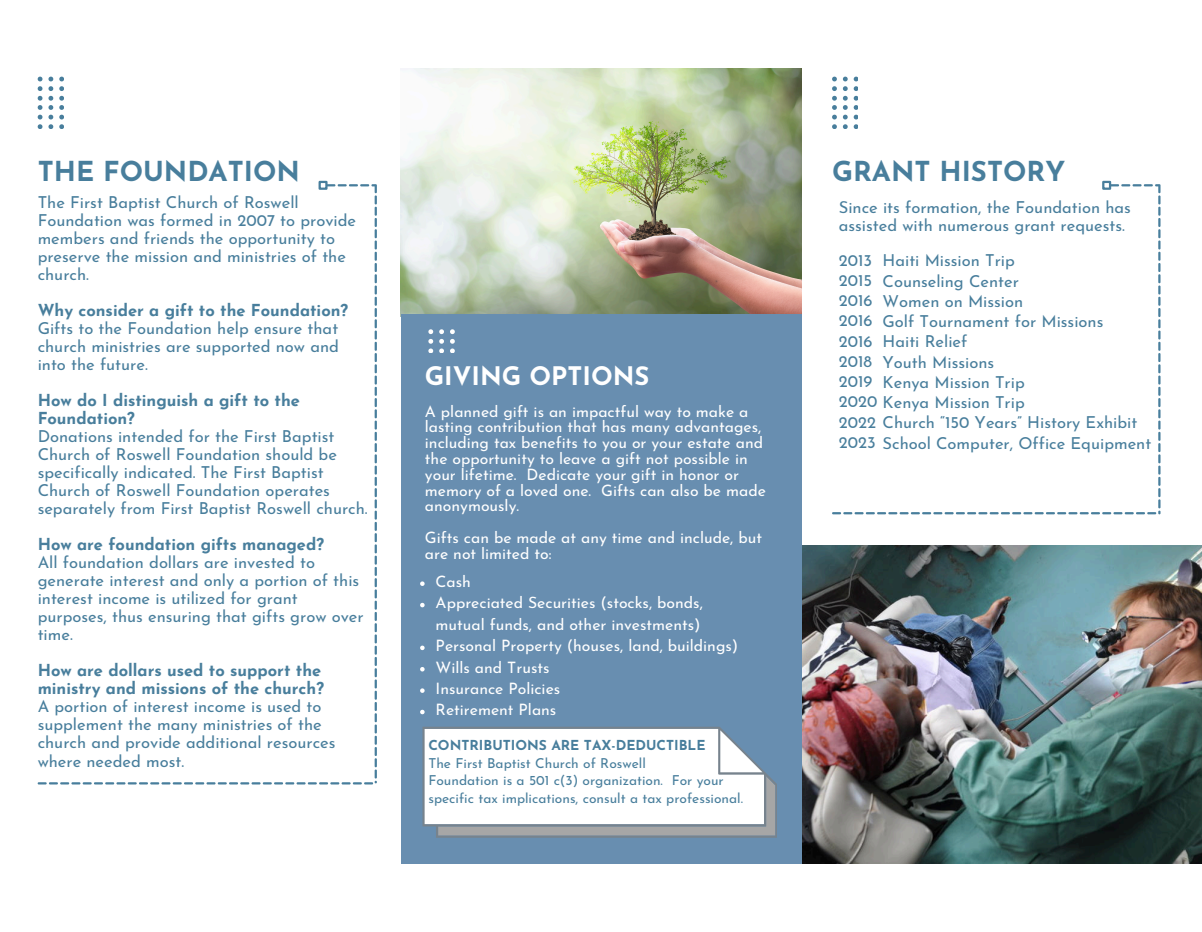
<style>
.page{position:relative;width:1202px;height:932px;background:#fff}
.page>*{position:absolute;margin:0;border:0;box-sizing:border-box;transform-origin:0 0}
.t1{font:700 27.45px "Josefin Sans";color:#487e9c}
.t2{font:700 25.5px "Josefin Sans";color:#fff}
.t3{font:16.5px/18px "Josefin Sans";color:#487e9c}
.t4{font:15.75px/15.8px "Josefin Sans";color:#fff}
.t5{font:13.8px/17.7px "Josefin Sans";color:#487e9c}
.t6{font:700 13.8px "Josefin Sans";color:#487e9c}
.s1{font-weight:700}
</style>
<div class="page">
<img style="left:801px;top:545px;width:400px;height:318px">
<img style="left:400px;top:68px;width:401px;height:246px">
<div style="left:400px;top:314px;width:401px;height:549px;background:#688eb0"></div>
<svg style="left:38px;top:77px;width:4px;height:52px"></svg>
<svg style="left:48px;top:77px;width:5px;height:52px"></svg>
<svg style="left:59px;top:77px;width:5px;height:52px"></svg>
<svg style="left:38px;top:184px;width:339px;height:600px"></svg>
<div style="left:318px;top:181px;width:9px;height:9px;border:2px solid #487e9c"></div>
<svg style="left:832px;top:77px;width:4px;height:52px"></svg>
<svg style="left:842px;top:77px;width:5px;height:52px"></svg>
<svg style="left:853px;top:77px;width:4px;height:52px"></svg>
<svg style="left:832px;top:184px;width:328px;height:330px"></svg>
<div style="left:1102px;top:181px;width:9px;height:9px;border:2px solid #487e9c"></div>
<svg style="left:428px;top:329px;width:5px;height:24px"></svg>
<svg style="left:439px;top:329px;width:5px;height:24px"></svg>
<svg style="left:450px;top:329px;width:4px;height:24px"></svg>
<svg style="left:422px;top:726px;width:355px;height:111px;background:#e5e8eb"></svg>
<svg style="left:420px;top:581px;width:4px;height:5px"></svg>
<svg style="left:420px;top:603px;width:4px;height:4px"></svg>
<svg style="left:420px;top:645px;width:4px;height:5px"></svg>
<svg style="left:420px;top:667px;width:4px;height:4px"></svg>
<svg style="left:420px;top:688px;width:4px;height:5px"></svg>
<svg style="left:420px;top:709px;width:4px;height:5px"></svg>
<h1 class="t1" style="left:38px;top:160px;width:264px">THE FOUNDATION</h1>
<h2 class="t1" style="left:832px;top:160px;width:235px">GRANT HISTORY</h2>
<h2 class="t3" style="left:38px;top:195px;width:320px">The First Baptist Church of Roswell Foundation was formed in 2007 to provide members and friends the opportunity to preserve the mission and ministries of the church.</h2>
<h2 class="t3" style="left:38px;top:303px;width:312px"><span class="s1">Why consider a gift to the Foundation?<br></span>Gifts to the Foundation help ensure that church ministries are supported now and into the future.</h2>
<h2 class="t3" style="left:38px;top:393px;width:331px"><span class="s1">How do I distinguish a gift to the Foundation?<br></span>Donations intended for the First Baptist Church of Roswell Foundation should be specifically indicated. The First Baptist Church of Roswell Foundation operates separately from First Baptist Roswell church.</h2>
<h2 class="t3" style="left:38px;top:537px;width:327px"><span class="s1">How are foundation gifts managed?<br></span>All foundation dollars are invested to generate interest and only a portion of this interest income is utilized for grant purposes, thus ensuring that gifts grow over time.</h2>
<p class="t3" style="left:38px;top:663px;width:299px"><span class="s1">How are dollars used to support the ministry and missions of the church?<br></span>A portion of interest income is used to supplement the many ministries of the church and provide additional resources where needed most.</p>
<h2 class="t3" style="left:838px;top:200px;width:293px">Since its formation, the Foundation has assisted with numerous grant requests.</h2>
<p class="t3" style="left:882px;top:253px;width:134px">Haiti Mission Trip</p>
<p class="t3" style="left:882px;top:273px;width:138px">Counseling Center</p>
<p class="t3" style="left:882px;top:294px;width:142px">Women on Mission</p>
<p class="t3" style="left:882px;top:314px;width:222px">Golf Tournament for Missions</p>
<p class="t3" style="left:882px;top:334px;width:86px">Haiti Relief</p>
<p class="t3" style="left:882px;top:354px;width:113px">Youth Missions</p>
<p class="t3" style="left:882px;top:375px;width:144px">Kenya Mission Trip</p>
<p class="t3" style="left:838px;top:395px;width:187px">2020 Kenya Mission Trip</p>
<p class="t3" style="left:838px;top:415px;width:300px">2022 Church “150 Years” History Exhibit</p>
<p class="t3" style="left:838px;top:435px;width:314px">2023 School Computer, Office Equipment</p>
<p class="t3" style="left:838px;top:251px;width:35px;line-height:20.2px;text-align:justify">2013<br>2015<br>2016<br>2016<br>2016<br>2018<br>2019</p>
<p class="t2" style="left:424px;top:365px;width:226px">GIVING OPTIONS</p>
<p class="t4" style="left:425px;top:405px;width:342px">A planned gift is an impactful way to make a lasting contribution that has many advantages, including tax benefits to you or your estate and the opportunity to leave a gift not possible in your lifetime. Dedicate your gift in honor or memory of a loved one. Gifts can also be made anonymously.</p>
<h1 class="t4" style="left:425px;top:531px;width:338px">Gifts can be made at any time and include, but are not limited to:</h1>
<h2 class="t4" style="left:435px;top:575px;width:37px">Cash</h2>
<h2 class="t4" style="left:435px;top:594px;width:269px;line-height:21.3px">Appreciated Securities (stocks, bonds, mutual funds, and other investments)</h2>
<h2 class="t4" style="left:435px;top:639px;width:304px">Personal Property (houses, land, buildings)</h2>
<p class="t4" style="left:435px;top:660px;width:115px">Wills and Trusts</p>
<h1 class="t4" style="left:435px;top:682px;width:126px">Insurance Policies</h1>
<h2 class="t4" style="left:435px;top:703px;width:122px">Retirement Plans</h2>
<p class="t6" style="left:428px;top:739px;width:279px">CONTRIBUTIONS ARE TAX-DEDUCTIBLE</p>
<p class="t5" style="left:428px;top:755px;width:316px">The First Baptist Church of Roswell<br>Foundation is a 501 c(3) organization. For your specific tax implications, consult a tax professional.</p>
</div>
